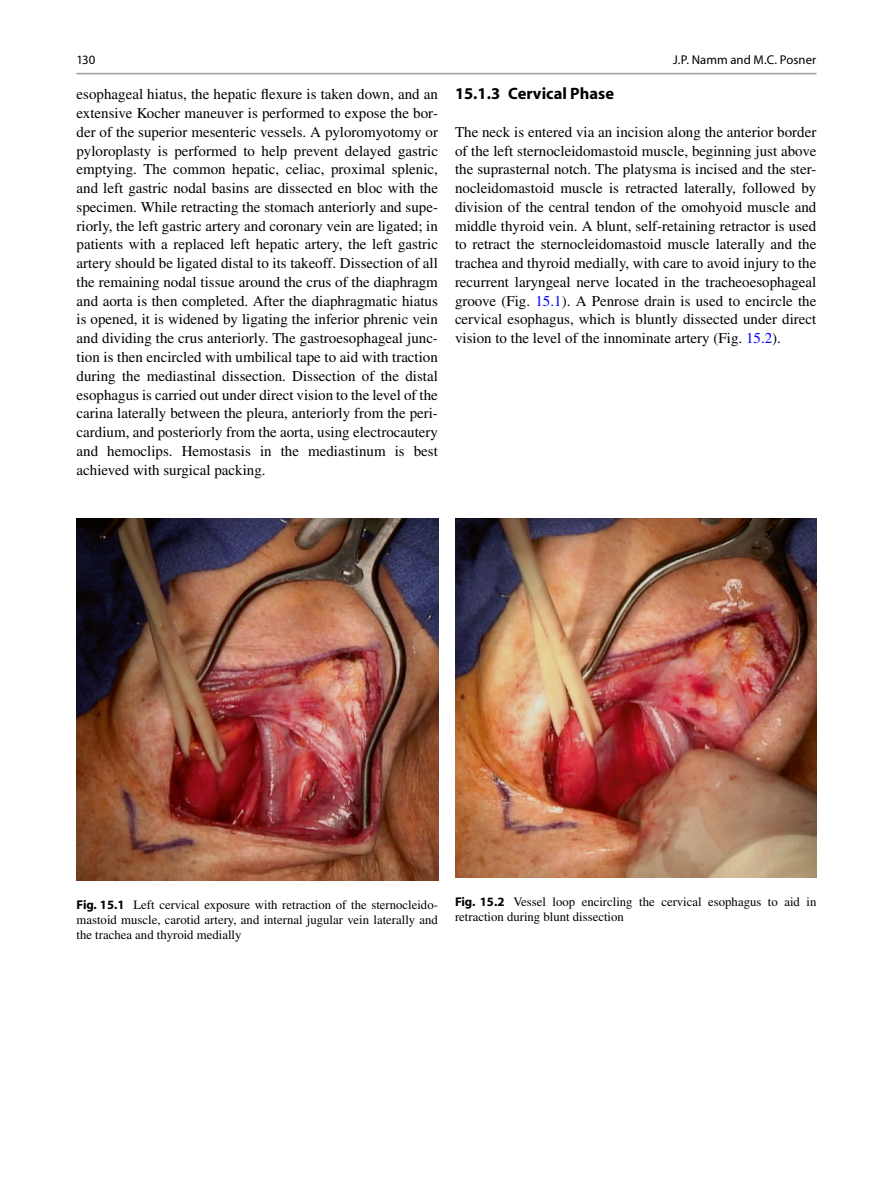
<style>
.page{position:relative;width:893px;height:1187px;background:#fff}
.page>*{position:absolute;margin:0;border:0;box-sizing:border-box;transform-origin:0 0}
.t1{font:700 16.5px "Lhtkgb Myriad";color:#000}
.t2{font:15px/18.8px "Qnnjkl Times";color:#000;text-align:justify}
.t3{font:12.75px/15px "Qnnjkl Times";color:#000;text-align:justify}
.t4{font:12.75px "Ybycfw Myriad";color:#000}
.s1{color:#0000fa}
.s2{font-family:"Lhtkgb Myriad";font-weight:700}
</style>
<div class="page">
<img style="left:77px;top:518px;width:361px;height:362px">
<img style="left:455px;top:518px;width:361px;height:359px">
<hr style="left:77px;top:73px;width:739px;height:1px;background:#9c9c9c">
<p class="t4" style="left:673px;top:55px;width:145px">J.P. Namm and M.C. Posner</p>
<p class="t4" style="left:77px;top:55px;width:20px">130</p>
<p class="t2" style="left:77px;top:86px;width:363px">esophageal hiatus, the hepatic flexure is taken down, and an extensive Kocher maneuver is performed to expose the bor&shy;der of the superior mesenteric vessels. A pyloromyotomy or pyloroplasty is performed to help prevent delayed gastric emptying. The common hepatic, celiac, proximal splenic, and left gastric nodal basins are dissected en bloc with the specimen. While retracting the stomach anteriorly and supe&shy;riorly, the left gastric artery and coronary vein are ligated; in patients with a replaced left hepatic artery, the left gastric artery should be ligated distal to its takeoff. Dissection of all the remaining nodal tissue around the crus of the diaphragm and aorta is then completed. After the diaphragmatic hiatus is opened, it is widened by ligating the inferior phrenic vein and dividing the crus anteriorly. The gastroesophageal junc&shy;tion is then encircled with umbilical tape to aid with traction during the mediastinal dissection. Dissection of the distal esophagus is carried out under direct vision to the level of the carina laterally between the pleura, anteriorly from the peri&shy;cardium, and posteriorly from the aorta, using electrocautery and hemoclips. Hemostasis in the mediastinum is best achieved with surgical packing.</p>
<p class="t1" style="left:455px;top:88px;width:161px">15.1.3 Cervical Phase</p>
<p class="t2" style="left:455px;top:124px;width:363px">The neck is entered via an incision along the anterior border of the left sternocleidomastoid muscle, beginning just above the suprasternal notch. The platysma is incised and the ster&shy;nocleidomastoid muscle is retracted laterally, followed by division of the central tendon of the omohyoid muscle and middle thyroid vein. A blunt, self-retaining retractor is used to retract the sternocleidomastoid muscle laterally and the trachea and thyroid medially, with care to avoid injury to the recurrent laryngeal nerve located in the tracheoesophageal groove (Fig. <span class="s1">15.1</span> ). A Penrose drain is used to encircle the cervical esophagus, which is bluntly dissected under direct vision to the level of the innominate artery (Fig. <span class="s1">15.2</span> ).</p>
<p class="t3" style="left:77px;top:898px;width:363px"><span class="s2">Fig. 15.1</span> Left cervical exposure with retraction of the sternocleido&shy;mastoid muscle, carotid artery, and internal jugular vein laterally and the trachea and thyroid medially</p>
<p class="t3" style="left:455px;top:895px;width:363px"><span class="s2">Fig. 15.2</span> Vessel loop encircling the cervical esophagus to aid in retraction during blunt dissection</p>
</div>
